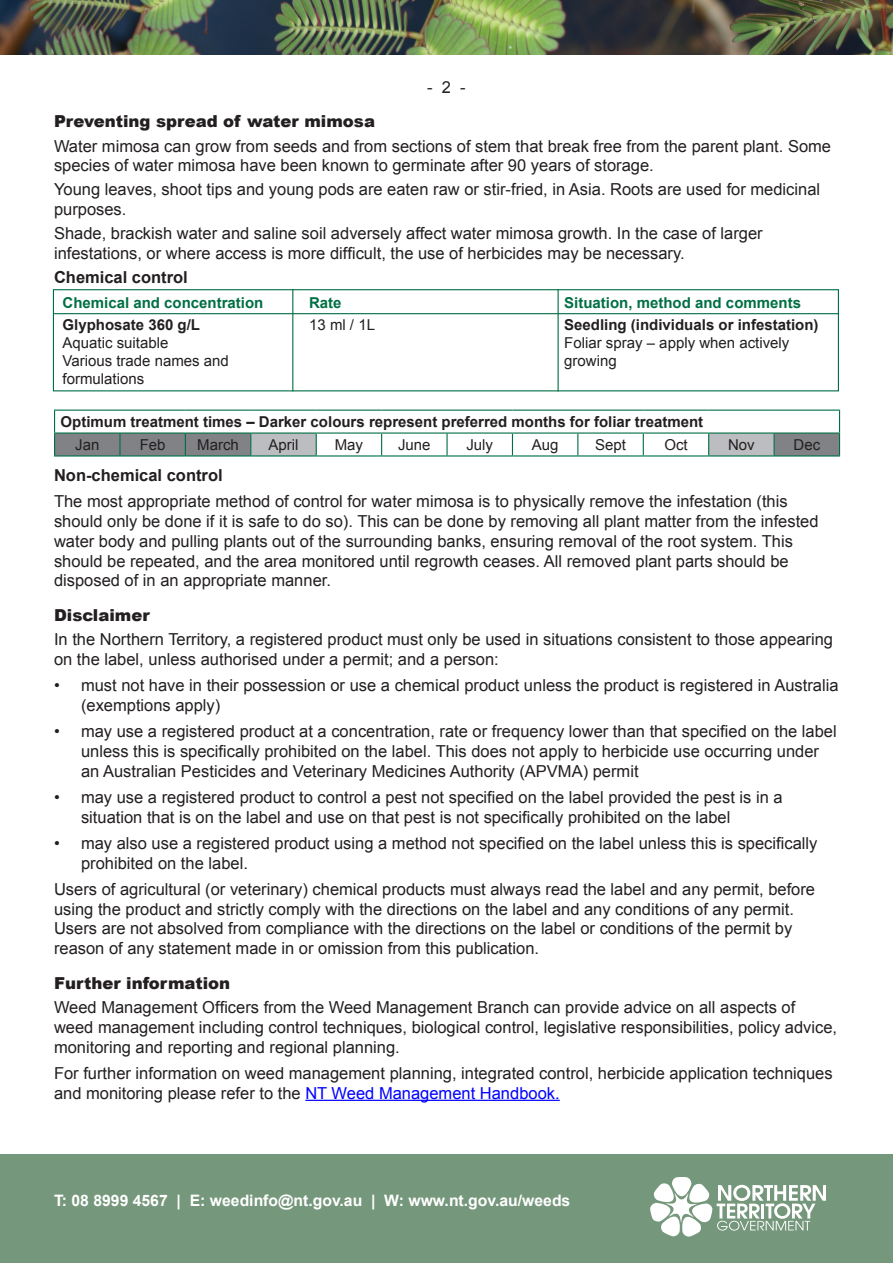
<style>
.page{position:relative;width:893px;height:1263px;background:#fff}
.page>*{position:absolute;margin:0;border:0;box-sizing:border-box;transform-origin:0 0}
.Body_text{font:16.5px/19.8px "Arial";color:#231f20}
.Body_point{font:16.5px/19.8px "Arial";color:#231f20}
.Heading{font:900 16.5px "Arial";color:#231f20}
.Body_text-2{font:700 16.5px "Arial";color:#231f20}
.t1{font:700 15.75px "Arial";color:#fff}
.Body_text-3{font:700 15px "Arial";color:#231f20}
.Body_text-4{font:15px "Arial";color:#231f20}
.Body_text-5{font:700 15px "Arial";color:#016f45}
.Body_point-2{font:15px "Arial";color:#231f20}
.s1{color:#00f}
</style>
<div class="page">
<div style="left:0;top:1154px;width:893px;height:109px;background:#75977b"></div>
<svg style="left:650px;top:1177px;width:176px;height:59px"></svg>
<img style="left:0;top:0;width:893px;height:54px">
<hr style="left:305px;top:1100px;width:255px;height:1px;background:#00f">
<hr style="left:54px;top:410px;width:66px;height:1px;background:#016f45">
<hr style="left:120px;top:410px;width:65px;height:1px;background:#016f45">
<hr style="left:185px;top:410px;width:66px;height:1px;background:#016f45">
<hr style="left:251px;top:410px;width:65px;height:1px;background:#016f45">
<hr style="left:316px;top:410px;width:66px;height:1px;background:#016f45">
<hr style="left:382px;top:410px;width:65px;height:1px;background:#016f45">
<hr style="left:447px;top:410px;width:65px;height:1px;background:#016f45">
<hr style="left:512px;top:410px;width:66px;height:1px;background:#016f45">
<hr style="left:578px;top:410px;width:65px;height:1px;background:#016f45">
<hr style="left:643px;top:410px;width:66px;height:1px;background:#016f45">
<hr style="left:709px;top:410px;width:65px;height:1px;background:#016f45">
<hr style="left:774px;top:410px;width:66px;height:1px;background:#016f45">
<svg style="left:54px;top:411px;width:786px;height:44px"></svg>
<hr style="left:54px;top:455px;width:66px;height:1px;background:#016f45">
<hr style="left:120px;top:455px;width:65px;height:1px;background:#016f45">
<hr style="left:185px;top:455px;width:66px;height:1px;background:#016f45">
<hr style="left:251px;top:455px;width:65px;height:1px;background:#016f45">
<hr style="left:316px;top:455px;width:66px;height:1px;background:#016f45">
<hr style="left:382px;top:455px;width:65px;height:1px;background:#016f45">
<hr style="left:447px;top:455px;width:65px;height:1px;background:#016f45">
<hr style="left:512px;top:455px;width:66px;height:1px;background:#016f45">
<hr style="left:578px;top:455px;width:65px;height:1px;background:#016f45">
<hr style="left:643px;top:455px;width:66px;height:1px;background:#016f45">
<hr style="left:709px;top:455px;width:65px;height:1px;background:#016f45">
<hr style="left:774px;top:455px;width:66px;height:1px;background:#016f45">
<hr style="left:54px;top:313px;width:785px;height:1px;background:#016f45">
<div style="left:53px;top:289px;width:786px;height:102px;border:1px solid #016f45"></div>
<hr style="left:292px;top:289px;width:1px;height:102px;background:#016f45">
<hr style="left:558px;top:289px;width:1px;height:102px;background:#016f45">
<p class="Body_text" style="left:427px;top:77px;width:40px">- 2 -</p>
<p class="Heading" style="left:54px;top:110px;width:323px">Preventing spread of water mimosa</p>
<p class="Body_point" style="left:54px;top:136px;width:779px">Water mimosa can grow from seeds and from sections of stem that break free from the parent plant. Some species of water mimosa have been known to germinate after 90 years of storage.</p>
<p class="Body_point" style="left:54px;top:180px;width:768px">Young leaves, shoot tips and young pods are eaten raw or stir-fried, in Asia. Roots are used for medicinal purposes.</p>
<p class="Body_point" style="left:54px;top:224px;width:710px">Shade, brackish water and saline soil adversely affect water mimosa growth. In the case of larger infestations, or where access is more difficult, the use of herbicides may be necessary.</p>
<p class="Body_text-2" style="left:54px;top:266px;width:135px">Chemical control</p>
<p class="Body_text-5" style="left:63px;top:292px;width:202px">Chemical and concentration</p>
<p class="Body_text-5" style="left:309px;top:292px;width:34px">Rate</p>
<p class="Body_text-5" style="left:564px;top:292px;width:238px">Situation, method and comments</p>
<p class="Body_text-3" style="left:63px;top:314px;width:139px">Glyphosate 360 g/L</p>
<p class="Body_text-4" style="left:309px;top:315px;width:67px">13 ml / 1L</p>
<p class="Body_text-3" style="left:564px;top:314px;width:256px">Seedling (individuals or infestation)</p>
<p class="Body_text-4" style="left:63px;top:333px;width:107px">Aquatic suitable</p>
<p class="Body_text-4" style="left:564px;top:333px;width:227px">Foliar spray – apply when actively</p>
<p class="Body_text-4" style="left:63px;top:351px;width:168px">Various trade names and</p>
<p class="Body_text-4" style="left:564px;top:351px;width:54px">growing</p>
<p class="Body_text-4" style="left:63px;top:369px;width:83px">formulations</p>
<p class="Body_text-3" style="left:61px;top:412px;width:644px">Optimum treatment times – Darker colours represent preferred months for foliar treatment</p>
<p class="Body_point-2" style="left:75px;top:435px;width:26px">Jan</p>
<p class="Body_point-2" style="left:140px;top:435px;width:27px">Feb</p>
<p class="Body_point-2" style="left:197px;top:435px;width:43px">March</p>
<p class="Body_point-2" style="left:268px;top:435px;width:31px">April</p>
<p class="Body_point-2" style="left:335px;top:435px;width:30px">May</p>
<p class="Body_point-2" style="left:398px;top:435px;width:34px">June</p>
<p class="Body_point-2" style="left:466px;top:435px;width:28px">July</p>
<p class="Body_point-2" style="left:532px;top:435px;width:28px">Aug</p>
<p class="Body_point-2" style="left:595px;top:435px;width:32px">Sept</p>
<p class="Body_point-2" style="left:664px;top:435px;width:25px">Oct</p>
<p class="Body_point-2" style="left:728px;top:435px;width:28px">Nov</p>
<p class="Body_point-2" style="left:793px;top:435px;width:28px">Dec</p>
<p class="Body_text-2" style="left:54px;top:464px;width:170px">Non-chemical control</p>
<p class="Body_text" style="left:54px;top:492px;width:766px">The most appropriate method of control for water mimosa is to physically remove the infestation (this should only be done if it is safe to do so). This can be done by removing all plant matter from the infested water body and pulling plants out of the surrounding banks, ensuring removal of the root system. This should be repeated, and the area monitored until regrowth ceases. All removed plant parts should be disposed of in an appropriate manner.</p>
<p class="Heading" style="left:54px;top:603px;width:97px">Disclaimer</p>
<p class="Body_text" style="left:54px;top:630px;width:780px">In the Northern Territory, a registered product must only be used in situations consistent to those appearing on the label, unless authorised under a permit; and a person:</p>
<p class="Body_text" style="left:81px;top:675px;width:759px;text-indent:-27px">• must not have in their possession or use a chemical product unless the product is registered in Australia (exemptions apply)</p>
<p class="Body_text" style="left:81px;top:721px;width:757px;text-indent:-27px">• may use a registered product at a concentration, rate or frequency lower than that specified on the label unless this is specifically prohibited on the label. This does not apply to herbicide use occurring under an Australian Pesticides and Veterinary Medicines Authority (APVMA) permit</p>
<p class="Body_text" style="left:81px;top:787px;width:703px;text-indent:-27px">• may use a registered product to control a pest not specified on the label provided the pest is in a situation that is on the label and use on that pest is not specifically prohibited on the label</p>
<p class="Body_text" style="left:81px;top:833px;width:738px;text-indent:-27px">• may also use a registered product using a method not specified on the label unless this is specifically prohibited on the label.</p>
<p class="Body_text" style="left:54px;top:879px;width:763px">Users of agricultural (or veterinary) chemical products must always read the label and any permit, before using the product and strictly comply with the directions on the label and any conditions of any permit.<br>Users are not absolved from compliance with the directions on the label or conditions of the permit by reason of any statement made in or omission from this publication.</p>
<p class="Heading" style="left:54px;top:971px;width:178px">Further information</p>
<p class="Body_text" style="left:54px;top:997px;width:785px">Weed Management Officers from the Weed Management Branch can provide advice on all aspects of weed management including control techniques, biological control, legislative responsibilities, policy advice, monitoring and reporting and regional planning.</p>
<p class="Body_text" style="left:54px;top:1063px;width:780px">For further information on weed management planning, integrated control, herbicide application techniques and monitoring please refer to the <span class="s1">NT Weed Management Handbook.</span></p>
<p class="t1" style="left:54px;top:1189px;width:518px">T: 08 8999 4567 | E: weedinfo@nt.gov.au | W: www.nt.gov.au/weeds</p>
</div>
